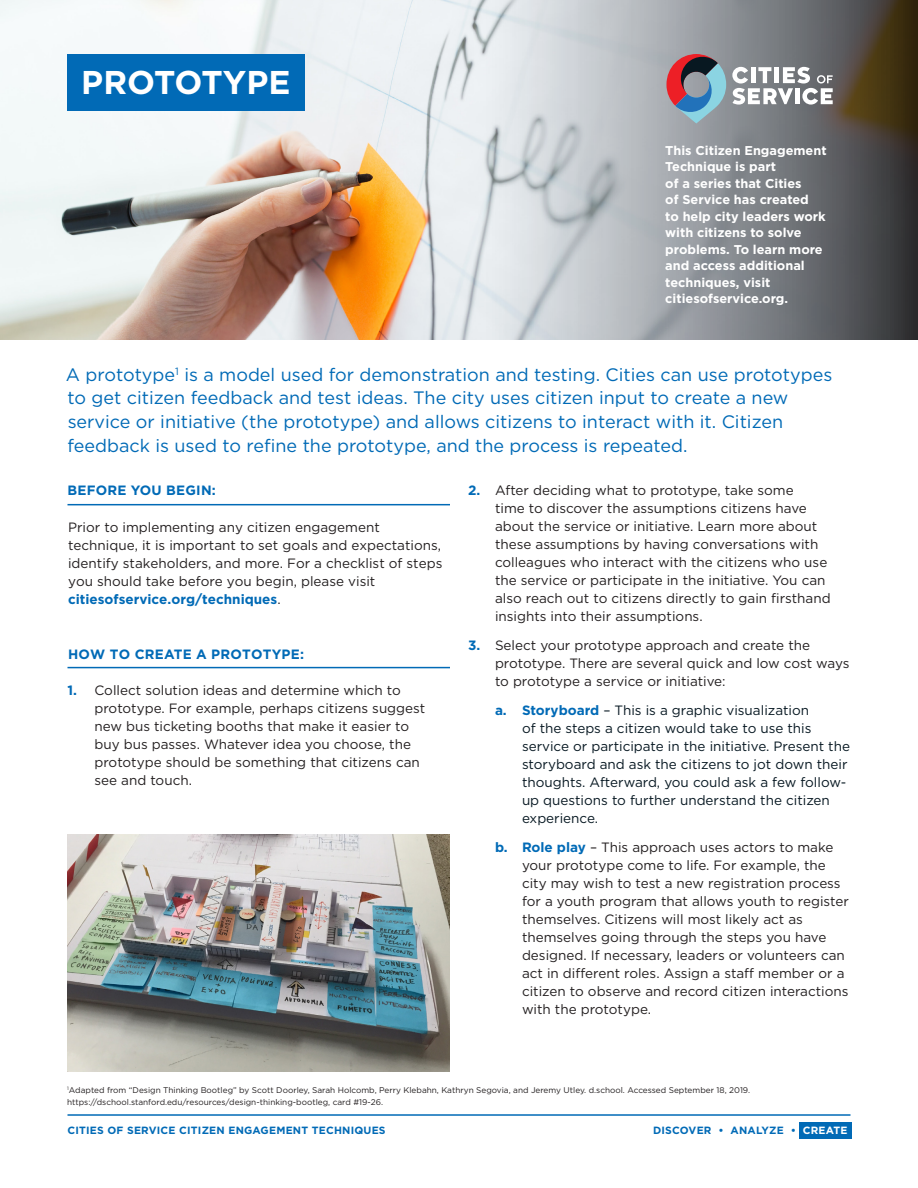
<style>
.page{position:relative;width:918px;height:1188px;background:#fff}
.page>*{position:absolute;margin:0;border:0;box-sizing:border-box;transform-origin:0 0}
.Body_copy{font:700 33px "Gotham";color:#fff}
.Intro{font:18px/23.5px "Gotham";color:#016ab6}
.Subhead{font:13.5px/18px "Gotham";color:#231f20}
.t1{font:13.5px/18px "Gotham";color:#071822}
.Subhead-2{font:700 13.5px "Gotham";letter-spacing:.015em;color:#016ab6}
.Body_copy-2{font:700 12.75px/16.5px "Gotham";color:#fff}
.Body_Copy{font:700 10.5px "Gotham";letter-spacing:.02em;color:#016ab6}
.Body_copy-3{font:8.25px/12px "Gotham";color:#231f20}
.s1{font-weight:700;color:#016ab6}
.s2{color:#fff}
</style>
<div class="page">
<img style="left:0;top:0;width:392px;height:339px">
<svg style="left:392px;top:0;width:526px;height:339px;background:#a3a5a5"></svg>
<div style="left:68px;top:54px;width:237px;height:56px;background:#016ab6"></div>
<hr style="left:68px;top:504px;width:382px;height:1px;background:#016ab6">
<hr style="left:68px;top:667px;width:382px;height:1px;background:#016ab6">
<hr style="left:68px;top:1114px;width:782px;height:2px;background:#016ab6">
<svg style="left:732px;top:67px;width:101px;height:38px"></svg>
<svg style="left:666px;top:54px;width:60px;height:69px;background:#877f8e"></svg>
<img style="left:68px;top:835px;width:382px;height:236px">
<div style="left:799px;top:1122px;width:53px;height:17px;background:#016ab6"></div>
<p class="Body_copy" style="left:81px;top:60px;width:211px">PROTOTYPE</p>
<p class="Body_copy-2" style="left:665px;top:142px;width:163px">This Citizen Engagement<br>Technique is part<br>of a series that Cities<br>of Service has created<br>to help city leaders work with citizens to solve problems. To learn more and access additional techniques, visit citiesofservice.org.</p>
<p class="Intro" style="left:66px;top:363px;width:768px">A prototype<sup>1</sup> is a model used for demonstration and testing. Cities can use prototypes to get citizen feedback and test ideas. The city uses citizen input to create a new service or initiative (the prototype) and allows citizens to interact with it. Citizen feedback is used to refine the prototype, and the process is repeated.</p>
<p class="Subhead-2" style="left:68px;top:482px;width:150px">BEFORE YOU BEGIN:</p>
<p class="Subhead" style="left:68px;top:518px;width:376px">Prior to implementing any citizen engagement technique, it is important to set goals and expectations, identify stakeholders, and more. For a checklist of steps you should take before you begin, please visit <span class="s1">citiesofservice.org/techniques</span>.</p>
<p class="Subhead-2" style="left:68px;top:645px;width:237px">HOW TO CREATE A PROTOTYPE:</p>
<p class="Subhead" style="left:94px;top:681px;width:332px;text-indent:-27px"><span class="s1">1.</span> Collect solution ideas and determine which to prototype. For example, perhaps citizens suggest new bus ticketing booths that make it easier to buy bus passes. Whatever idea you choose, the prototype should be something that citizens can see and touch.</p>
<p class="Subhead" style="left:495px;top:481px;width:337px;text-indent:-27px"><span class="s1">2.</span> After deciding what to prototype, take some<br>time to discover the assumptions citizens have about the service or initiative. Learn more about these assumptions by having conversations with colleagues who interact with the citizens who use the service or participate in the initiative. You can also reach out to citizens directly to gain firsthand insights into their assumptions.</p>
<p class="Subhead" style="left:495px;top:636px;width:356px;text-indent:-27px"><span class="s1">3.</span> Select your prototype approach and create the prototype. There are several quick and low cost ways to prototype a service or initiative:</p>
<p class="t1" style="left:522px;top:701px;width:330px;text-indent:-27px"><span class="s1">a. Storyboard</span> – This is a graphic visualization<br>of the steps a citizen would take to use this service or participate in the initiative. Present the storyboard and ask the citizens to jot down their thoughts. Afterward, you could ask a few follow&shy;up questions to further understand the citizen experience.</p>
<p class="Subhead" style="left:522px;top:838px;width:328px;text-indent:-27px"><span class="s1">b. Role play</span> – This approach uses actors to make your prototype come to life. For example, the city may wish to test a new registration process for a youth program that allows youth to register themselves. Citizens will most likely act as themselves going through the steps you have designed. If necessary, leaders or volunteers can act in different roles. Assign a staff member or a citizen to observe and record citizen interactions with the prototype.</p>
<p class="Body_copy-3" style="left:67px;top:1084px;width:685px"><sup>1</sup>Adapted from “Design Thinking Bootleg” by Scott Doorley, Sarah Holcomb, Perry Klebahn, Kathryn Segovia, and Jeremy Utley. d.school. Accessed September 18, 2019. https://dschool.stanford.edu/resources/design-thinking-bootleg, card #19-26.</p>
<p class="Body_Copy" style="left:653px;top:1124px;width:196px">DISCOVER • ANALYZE • <span class="s2">CREATE</span></p>
<p class="Body_Copy" style="left:68px;top:1124px;width:320px">CITIES OF SERVICE CITIZEN ENGAGEMENT TECHNIQUES</p>
</div>
